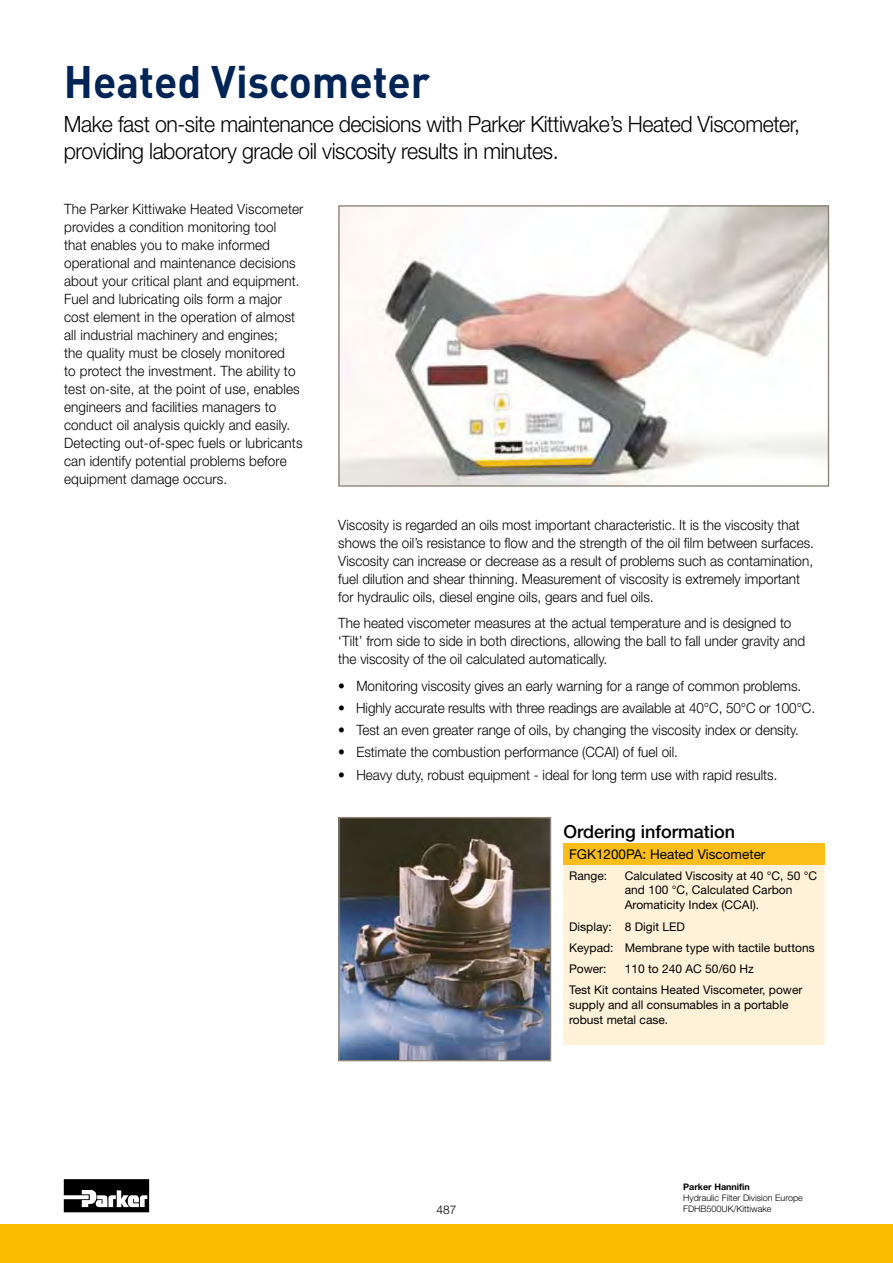
<style>
.page{position:relative;width:893px;height:1263px;background:#fff}
.page>*{position:absolute;margin:0;border:0;box-sizing:border-box;transform-origin:0 0}
.t1{font:700 45px "DINOT";color:#002454;scale:.95 1}
.t2{font:300 22.5px/27px "Helvetica Neue LT Std";letter-spacing:-.02em;color:#000;scale:.95 1}
.t3{font:500 18px "Helvetica Neue LT Std";color:#000}
.t4{font:300 14.25px/18px "Helvetica Neue LT Std";color:#000;scale:.95 1}
.t5{font:13.5px "Helvetica Neue LT Std";color:#000}
.t6{font:12px/14.4px "Helvetica Neue LT Std";color:#000}
.t7{font:300 12px "Helvetica Neue LT Std";color:#000}
.t8{font:300 9px/11.2px "Helvetica Neue LT Std";color:#000}
.t9{font:700 9px "Helvetica Neue LT Std";color:#000}
</style>
<div class="page">
<div style="left:0;top:1225px;width:893px;height:38px;background:#fabb00"></div>
<div style="left:64px;top:1179px;width:86px;height:35px;background:#adadad"></div>
<svg style="left:64px;top:1179px;width:85px;height:33px;background:#454545"></svg>
<img style="left:340px;top:207px;width:487px;height:278px">
<div style="left:338px;top:205px;width:491px;height:282px;border:1px solid #8f8678"></div>
<img style="left:340px;top:819px;width:209px;height:240px">
<div style="left:338px;top:817px;width:213px;height:244px;border:1px solid #8f8678"></div>
<div style="left:563px;top:844px;width:262px;height:21px;background:#fbbd1a"></div>
<div style="left:563px;top:865px;width:262px;height:180px;background:#fff2d9"></div>
<h1 class="t1" style="left:64px;top:51px;width:387px">Heated Viscometer</h1>
<h2 class="t2" style="left:64px;top:110px;width:777px">Make fast on-site maintenance decisions with Parker Kittiwake’s Heated Viscometer, providing laboratory grade oil viscosity results in minutes.</h2>
<p class="t4" style="left:64px;top:200px;width:254px">The Parker Kittiwake Heated Viscometer provides a condition monitoring tool<br>that enables you to make informed operational and maintenance decisions about your critical plant and equipment.<br>Fuel and lubricating oils form a major cost element in the operation of almost all industrial machinery and engines;<br>the quality must be closely monitored<br>to protect the investment. The ability to test on-site, at the point of use, enables engineers and facilities managers to conduct oil analysis quickly and easily.<br>Detecting out-of-spec fuels or lubricants can identify potential problems before equipment damage occurs.</p>
<p class="t4" style="left:338px;top:515px;width:502px">Viscosity is regarded an oils most important characteristic. It is the viscosity that shows the oil’s resistance to flow and the strength of the oil film between surfaces.<br>Viscosity can increase or decrease as a result of problems such as contamination, fuel dilution and shear thinning. Measurement of viscosity is extremely important for hydraulic oils, diesel engine oils, gears and fuel oils.</p>
<p class="t4" style="left:338px;top:614px;width:493px">The heated viscometer measures at the actual temperature and is designed to ‘Tilt’ from side to side in both directions, allowing the ball to fall under gravity and the viscosity of the oil calculated automatically.</p>
<p class="t4" style="left:338px;top:676px;width:489px">• Monitoring viscosity gives an early warning for a range of common problems.</p>
<p class="t4" style="left:338px;top:698px;width:503px">• Highly accurate results with three readings are available at 40°C, 50°C or 100°C.</p>
<p class="t4" style="left:338px;top:721px;width:486px">• Test an even greater range of oils, by changing the viscosity index or density.</p>
<p class="t4" style="left:338px;top:743px;width:359px">• Estimate the combustion performance (CCAI) of fuel oil.</p>
<p class="t4" style="left:338px;top:765px;width:464px">• Heavy duty, robust equipment - ideal for long term use with rapid results.</p>
<p class="t3" style="left:563px;top:821px;width:173px">Ordering information</p>
<p class="t5" style="left:569px;top:846px;width:198px">FGK1200PA: Heated Viscometer</p>
<p class="t6" style="left:569px;top:868px;width:40px">Range:</p>
<p class="t6" style="left:625px;top:868px;width:194px">Calculated Viscosity at 40 °C, 50 °C and 100 °C, Calculated Carbon<br>Aromaticity Index (CCAI).</p>
<p class="t6" style="left:569px;top:916px;width:247px;line-height:21.3px">Display: 8 Digit LED<br>Keypad: Membrane type with tactile buttons<br>Power:</p>
<p class="t6" style="left:569px;top:959px;width:235px;line-height:20.4px;text-align:center">110 to 240 AC 50/60 Hz<br>Test Kit contains Heated Viscometer, power</p>
<p class="t6" style="left:569px;top:997px;width:221px;line-height:15px">supply and all consumables in a portable robust metal case.</p>
<p class="t7" style="left:436px;top:1202px;width:22px">487</p>
<p class="t9" style="left:683px;top:1181px;width:68px">Parker Hannifin</p>
<p class="t8" style="left:683px;top:1192px;width:121px">Hydraulic Filter Division Europe<br>FDHB500UK/Kittiwake</p>
</div>
